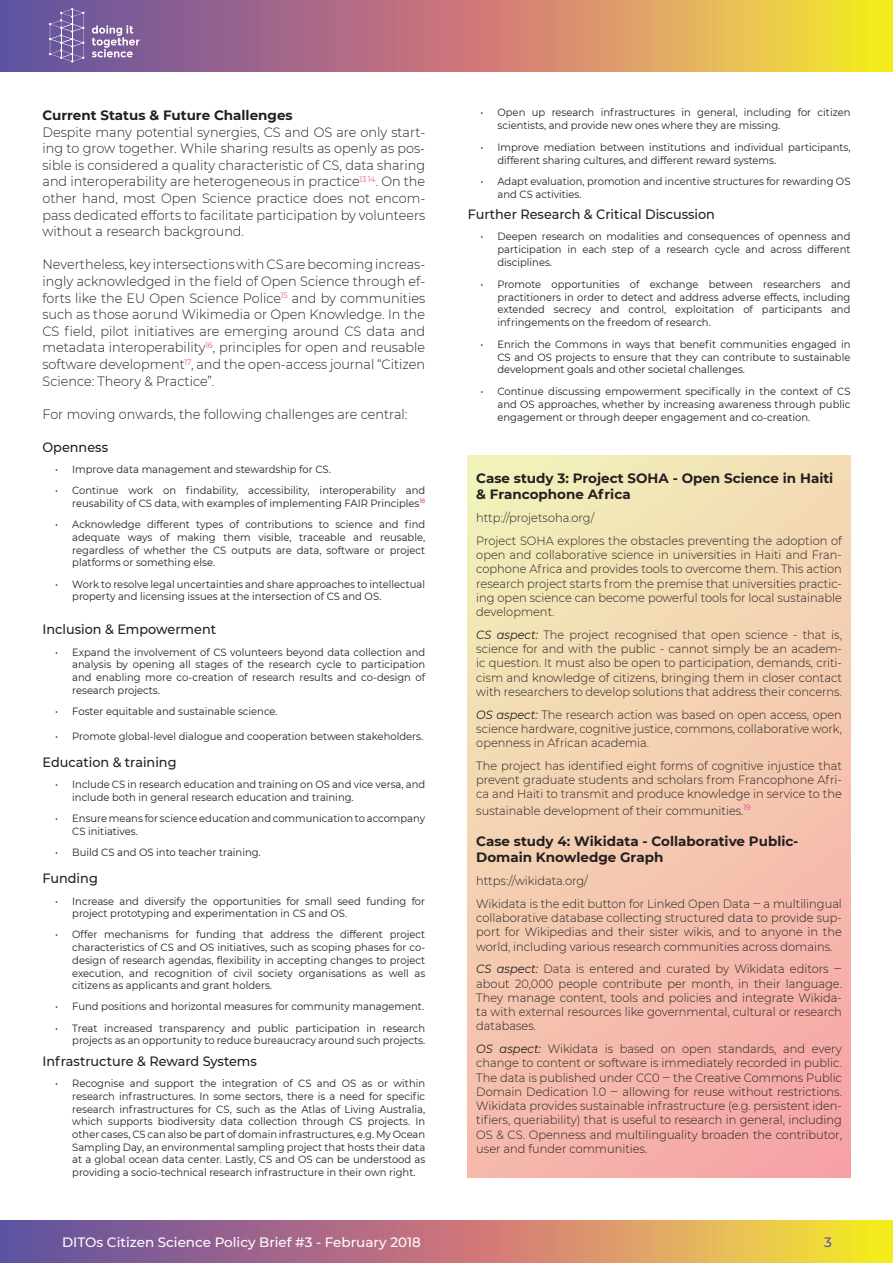
<style>
.page{position:relative;width:893px;height:1263px;background:#fff}
.page>*{position:absolute;margin:0;border:0;box-sizing:border-box;transform-origin:0 0}
.t1{font:300 13.5px/16.6px "Montserrat";color:#231f20;text-align:justify;scale:.95 1}
.Title_2{font:700 13.5px/16.2px "Montserrat";color:#231f20}
.Basic_medium{font:500 13.5px "Montserrat";color:#231f20;scale:.95 1}
.t2{font:500 13.5px "Montserrat";color:#fff}
.t3{font:500 13.5px "Montserrat";color:#5752a2}
.Case_study_basic{font:300 12px/14.2px "Montserrat";color:#231f20;text-align:justify;scale:.95 1}
.t4{font:10.5px/12.8px "Montserrat";color:#231f20;text-align:justify;scale:.95 1}
.s1{font-weight:400;font-style:italic}
</style>
<div class="page">
<svg style="left:0;top:1220px;width:893px;height:43px;background:#bb8774"></svg>
<svg style="left:0;top:0;width:893px;height:71px;background:#bf8a72"></svg>
<svg style="left:92px;top:25px;width:47px;height:32px"></svg>
<svg style="left:49px;top:8px;width:35px;height:55px;background:#816ea9"></svg>
<div style="left:468px;top:455px;width:382px;height:723px;background:linear-gradient(to bottom,#f2e9b8,#f6aca9)"></div>
<p class="Title_2" style="left:43px;top:106px;width:252px">Current Status &amp; Future Challenges</p>
<p class="t1" style="left:43px;top:123px;width:404px">Despite many potential synergies, CS and OS are only start&shy;ing to grow together. While sharing results as openly as pos&shy;sible is considered a quality characteristic of CS, data sharing and interoperability are heterogeneous in practice<sup>13</sup> <sup>14</sup>. On the other hand, most Open Science practice does not encom&shy;pass dedicated efforts to facilitate participation by volunteers without a research background.</p>
<p class="t1" style="left:43px;top:256px;width:404px">Nevertheless, key intersections with CS are becoming increas&shy;ingly acknowledged in the field of Open Science through ef&shy;forts like the EU Open Science Police<sup>15</sup> and by communities such as those aorund Wikimedia or Open Knowledge. In the CS field, pilot initiatives are emerging around CS data and metadata interoperability<sup>16</sup>, principles for open and reusable software development<sup>17</sup>, and the open-access journal “Citizen Science: Theory &amp; Practice”.</p>
<p class="t1" style="left:43px;top:405px;width:386px">For moving onwards, the following challenges are central:</p>
<p class="Basic_medium" style="left:43px;top:438px;width:71px">Openness</p>
<p class="t4" style="left:55px;top:463px;width:292px">• Improve data management and stewardship for CS.</p>
<p class="t4" style="left:55px;top:484px;width:391px;text-align:right">• Continue work on findability, accessibility, interoperability and reusability of CS data, with examples of implementing FAIR Principles<sup>18</sup></p>
<p class="t4" style="left:72px;top:518px;width:373px;text-indent:-17px">• Acknowledge different types of contributions to science and find adequate ways of making them visible, traceable and reusable, regardless of whether the CS outputs are data, software or project platforms or something else.</p>
<p class="t4" style="left:72px;top:577px;width:373px;text-indent:-17px">• Work to resolve legal uncertainties and share approaches to intellectual property and licensing issues at the intersection of CS and OS.</p>
<p class="Basic_medium" style="left:43px;top:620px;width:184px">Inclusion &amp; Empowerment</p>
<p class="t4" style="left:72px;top:645px;width:373px;text-indent:-17px">• Expand the involvement of CS volunteers beyond data collection and analysis by opening all stages of the research cycle to participation and enabling more co-creation of research results and co-design of research projects.</p>
<p class="t4" style="left:55px;top:704px;width:236px">• Foster equitable and sustainable science.</p>
<p class="t4" style="left:55px;top:729px;width:389px">• Promote global-level dialogue and cooperation between stakeholders.</p>
<p class="Basic_medium" style="left:43px;top:753px;width:143px">Education &amp; training</p>
<p class="t4" style="left:72px;top:778px;width:373px;text-indent:-17px">• Include CS in research education and training on OS and vice versa, and include both in general research education and training.</p>
<p class="t4" style="left:72px;top:812px;width:373px;text-indent:-17px">• Ensure means for science education and communication to accompany<br>CS initiatives.</p>
<p class="t4" style="left:55px;top:846px;width:218px">• Build CS and OS into teacher training.</p>
<p class="Basic_medium" style="left:43px;top:869px;width:60px">Funding</p>
<p class="t4" style="left:72px;top:894px;width:373px;text-indent:-17px">• Increase and diversify the opportunities for small seed funding for project prototyping and experimentation in CS and OS.</p>
<p class="t4" style="left:72px;top:928px;width:373px;text-indent:-17px">• Offer mechanisms for funding that address the different project characteristics of CS and OS initiatives, such as scoping phases for co&shy;design of research agendas, flexibility in accepting changes to project execution, and recognition of civil society organisations as well as citizens as applicants and grant holders.</p>
<p class="t4" style="left:55px;top:1000px;width:390px">• Fund positions and horizontal measures for community management.</p>
<p class="t4" style="left:55px;top:1021px;width:391px;text-align:right">• Treat increased transparency and public participation in research projects as an opportunity to reduce bureaucracy around such projects.</p>
<p class="Basic_medium" style="left:43px;top:1052px;width:227px">Infrastructure &amp; Reward Systems</p>
<p class="t4" style="left:72px;top:1077px;width:373px;text-indent:-17px">• Recognise and support the integration of CS and OS as or within research infrastructures. In some sectors, there is a need for specific research infrastructures for CS, such as the Atlas of Living Australia, which supports biodiversity data collection through CS projects. In other cases, CS can also be part of domain infrastructures, e.g. My Ocean Sampling Day, an environmental sampling project that hosts their data at a global ocean data center. Lastly, CS and OS can be understood as providing a socio-technical research infrastructure in their own right.</p>
<p class="t4" style="left:497px;top:106px;width:373px;text-indent:-17px">• Open up research infrastructures in general, including for citizen scientists, and provide new ones where they are missing.</p>
<p class="t4" style="left:497px;top:140px;width:373px;text-indent:-17px">• Improve mediation between institutions and individual participants, different sharing cultures, and different reward systems.</p>
<p class="t4" style="left:497px;top:174px;width:373px;text-indent:-17px">• Adapt evaluation, promotion and incentive structures for rewarding OS and CS activities.</p>
<p class="Basic_medium" style="left:468px;top:205px;width:262px">Further Research &amp; Critical Discussion</p>
<p class="t4" style="left:497px;top:230px;width:373px;text-indent:-17px">• Deepen research on modalities and consequences of openness and participation in each step of a research cycle and across different disciplines.</p>
<p class="t4" style="left:497px;top:277px;width:373px;text-indent:-17px">• Promote opportunities of exchange between researchers and practitioners in order to detect and address adverse effects, including extended secrecy and control, exploitation of participants and infringements on the freedom of research.</p>
<p class="t4" style="left:497px;top:337px;width:373px;text-indent:-17px">• Enrich the Commons in ways that benefit communities engaged in CS and OS projects to ensure that they can contribute to sustainable development goals and other societal challenges.</p>
<p class="t4" style="left:497px;top:384px;width:373px;text-indent:-17px">• Continue discussing empowerment specifically in the context of CS and OS approaches, whether by increasing awareness through public engagement or through deeper engagement and co-creation.</p>
<p class="Title_2" style="left:476px;top:469px;width:359px">Case study 3: Project SOHA - Open Science in Haiti &amp; Francophone Africa</p>
<p class="Case_study_basic" style="left:476px;top:510px;width:126px">http://projetsoha.org/</p>
<p class="Case_study_basic" style="left:476px;top:533px;width:386px">Project SOHA explores the obstacles preventing the adoption of open and collaborative science in universities in Haiti and Fran&shy;cophone Africa and provides tools to overcome them. This action research project starts from the premise that universities practic&shy;ing open science can become powerful tools for local sustainable development.</p>
<p class="Case_study_basic" style="left:476px;top:627px;width:386px"><span class="s1">CS aspect:</span> The project recognised that open science - that is, science for and with the public - cannot simply be an academ&shy;ic question. It must also be open to participation, demands, criti&shy;cism and knowledge of citizens, bringing them in closer contact with researchers to develop solutions that address their concerns.</p>
<p class="Case_study_basic" style="left:476px;top:707px;width:386px"><span class="s1">OS aspect:</span> The research action was based on open access, open science hardware, cognitive justice, commons, collaborative work, openness in African academia.</p>
<p class="Case_study_basic" style="left:476px;top:758px;width:386px">The project has identified eight forms of cognitive injustice that prevent graduate students and scholars from Francophone Afri&shy;ca and Haiti to transmit and produce knowledge in service to the</p>
<p class="Case_study_basic" style="left:476px;top:803px;width:290px">sustainable development of their communities.<sup>19</sup></p>
<p class="Title_2" style="left:476px;top:832px;width:324px">Case study 4: Wikidata - Collaborative Public-<br>Domain Knowledge Graph</p>
<p class="Case_study_basic" style="left:476px;top:873px;width:119px">https://wikidata.org/</p>
<p class="Case_study_basic" style="left:476px;top:896px;width:386px">Wikidata is the edit button for Linked Open Data ‒ a multilingual collaborative database collecting structured data to provide sup&shy;port for Wikipedias and their sister wikis, and to anyone in the world, including various research communities across domains.</p>
<p class="Case_study_basic" style="left:476px;top:961px;width:386px"><span class="s1">CS aspect:</span> Data is entered and curated by Wikidata editors ‒ about 20,000 people contribute per month, in their language.<br>They manage content, tools and policies and integrate Wikida&shy;ta with external resources like governmental, cultural or research databases.</p>
<p class="Case_study_basic" style="left:476px;top:1041px;width:386px"><span class="s1">OS aspect:</span> Wikidata is based on open standards, and every change to content or software is immediately recorded in public.<br>The data is published under CC0 ‒ the Creative Commons Public Domain Dedication 1.0 ‒ allowing for reuse without restrictions.<br>Wikidata provides sustainable infrastructure (e.g. persistent iden&shy;tifiers, queriability) that is useful to research in general, including OS &amp; CS. Openness and multilinguality broaden the contributor, user and funder communities.</p>
<p class="t2" style="left:62px;top:1233px;width:360px">DITOs Citizen Science Policy Brief #3 - February 2018</p>
<p class="t3" style="left:824px;top:1233px;width:9px">3</p>
</div>
